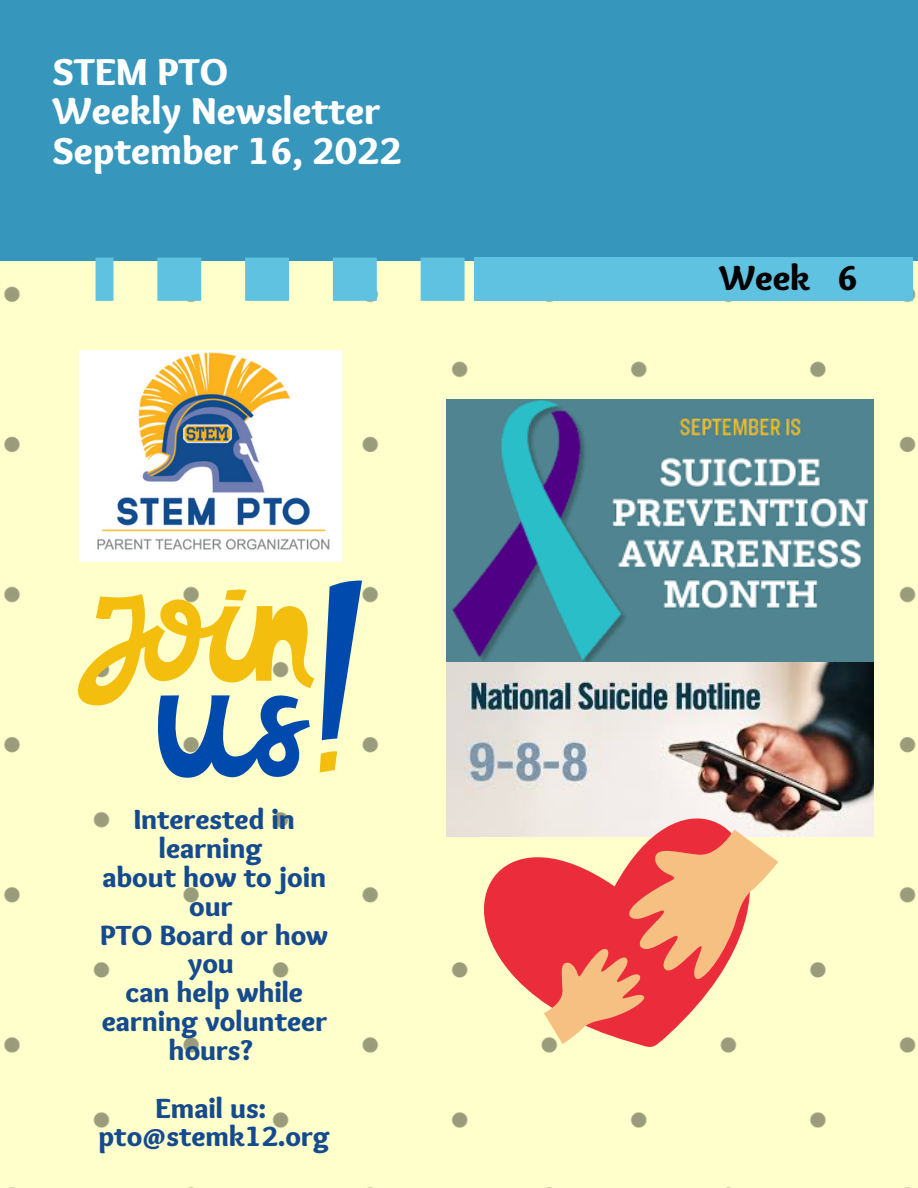
<style>
.page{position:relative;width:918px;height:1188px;background:#fff}
.page>*{position:absolute;margin:0;border:0;box-sizing:border-box;transform-origin:0 0}
.t1{font:900 39px/39.3px "Sukar";color:#fff}
.t2{font:900 36px "Sukar";color:#000}
.t3{font:900 28.8px/28.8px "Sukar";color:#154b8e;text-align:center}
</style>
<div class="page">
<div style="left:0;top:261px;width:918px;height:927px;background:#feffcb"></div>
<div style="left:0;top:0;width:918px;height:261px;background:#3796bc"></div>
<div style="left:474px;top:257px;width:439px;height:44px;background:#5fc2e1"></div>
<svg style="left:96px;top:258px;width:369px;height:43px;background:#a4dbd5"></svg>
<img style="left:79px;top:350px;width:263px;height:212px">
<img style="left:446px;top:400px;width:428px;height:437px">
<svg style="left:446px;top:770px;width:323px;height:281px;background:#e8c6b3"></svg>
<svg style="left:544px;top:829px;width:234px;height:215px;background:#f3977b"></svg>
<svg style="left:320px;top:751px;width:17px;height:21px"></svg>
<svg style="left:322px;top:580px;width:40px;height:160px;background:#6b96b9"></svg>
<svg style="left:58px;top:588px;width:256px;height:193px;background:#d9d79b"></svg>
<h1 class="t1" style="left:53px;top:56px;width:177px">STEM PTO</h1>
<h1 class="t1" style="left:53px;top:95px;width:351px">Weekly Newsletter<br>September 16, 2022</h1>
<p class="t3" style="left:100px;top:808px;width:230px">Interested in learning<br>about how to join our<br>PTO Board or how you<br>can help while earning volunteer hours?</p>
<p class="t3" style="left:99px;top:1096px;width:233px">Email us: pto@stemk12.org</p>
<p class="t2" style="left:719px;top:257px;width:141px">Week 6</p>
</div>
